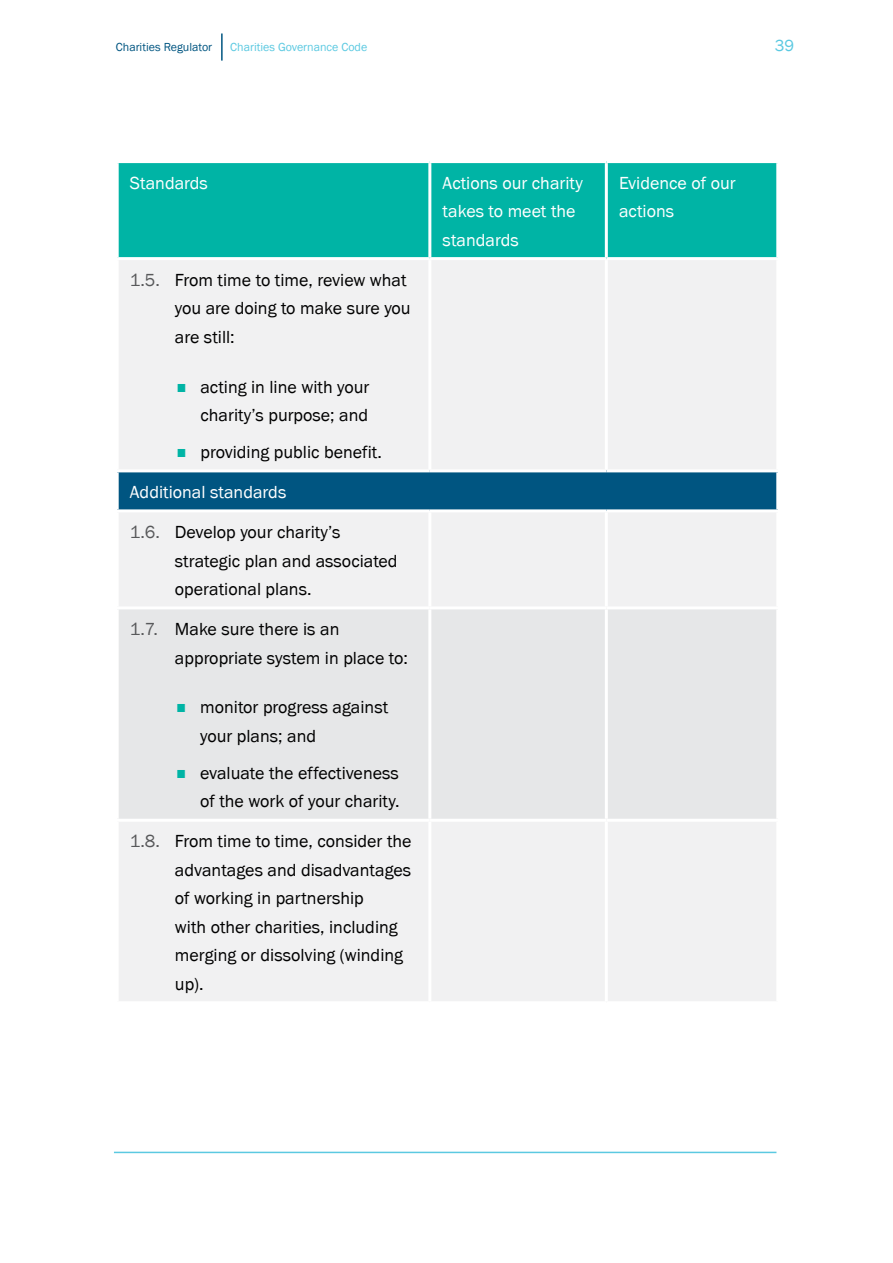
<style>
.page{position:relative;width:893px;height:1263px;background:#fff}
.page>*{position:absolute;margin:0;border:0;box-sizing:border-box;transform-origin:0 0}
.t1{font:18px/28.5px "Franklin Got Itc TEE";color:#000}
.t2{font:18px/28.5px "Franklin Got Itc TEE";color:#fff}
.t3{font:16.5px "Franklin Gothic";color:#5bc9e1}
.t4{font:12px "Franklin Gothic";color:#5bc9e1}
.t5{font:12px "Franklin Gothic";color:#005581}
.t6{font:6.75px "Helvetica";color:#00b4a5;scale:1.11 1}
.s1{color:#58595b}
</style>
<div class="page">
<hr style="left:221px;top:33px;width:2px;height:28px;background:#005581">
<hr style="left:114px;top:1152px;width:662px;height:1px;background:#5bc9e1">
<div style="left:117px;top:259px;width:313px;height:212px;background:#f1f1f2"></div>
<div style="left:430px;top:259px;width:176px;height:212px;background:#f1f1f2"></div>
<div style="left:606px;top:259px;width:172px;height:212px;background:#f1f1f2"></div>
<div style="left:117px;top:511px;width:313px;height:97px;background:#f1f1f2"></div>
<div style="left:430px;top:511px;width:176px;height:97px;background:#f1f1f2"></div>
<div style="left:606px;top:511px;width:172px;height:97px;background:#f1f1f2"></div>
<div style="left:117px;top:820px;width:313px;height:183px;background:#f1f1f2"></div>
<div style="left:430px;top:820px;width:176px;height:183px;background:#f1f1f2"></div>
<div style="left:606px;top:820px;width:172px;height:183px;background:#f1f1f2"></div>
<hr style="left:428px;top:260px;width:3px;height:209px;background:#fff">
<hr style="left:605px;top:260px;width:3px;height:209px;background:#fff">
<div style="left:430px;top:162px;width:176px;height:97px;background:#00b4a5"></div>
<div style="left:117px;top:162px;width:313px;height:97px;background:#00b4a5"></div>
<hr style="left:428px;top:163px;width:3px;height:94px;background:#fff">
<div style="left:606px;top:162px;width:172px;height:97px;background:#00b4a5"></div>
<hr style="left:605px;top:163px;width:3px;height:94px;background:#fff">
<hr style="left:116px;top:1001px;width:314px;height:3px;background:#fff">
<hr style="left:430px;top:1001px;width:176px;height:3px;background:#fff">
<hr style="left:606px;top:1001px;width:173px;height:3px;background:#fff">
<div style="left:117px;top:471px;width:661px;height:40px;background:#005581"></div>
<div style="left:117px;top:608px;width:313px;height:212px;background:#e6e7e8"></div>
<div style="left:430px;top:608px;width:176px;height:212px;background:#e6e7e8"></div>
<div style="left:606px;top:608px;width:172px;height:212px;background:#e6e7e8"></div>
<hr style="left:116px;top:260px;width:3px;height:209px;background:#fff">
<hr style="left:776px;top:260px;width:3px;height:209px;background:#fff">
<hr style="left:116px;top:469px;width:314px;height:3px;background:#fff">
<hr style="left:116px;top:472px;width:3px;height:37px;background:#fff">
<hr style="left:430px;top:469px;width:176px;height:3px;background:#fff">
<hr style="left:606px;top:469px;width:173px;height:3px;background:#fff">
<hr style="left:776px;top:472px;width:3px;height:37px;background:#fff">
<hr style="left:116px;top:509px;width:314px;height:3px;background:#fff">
<hr style="left:116px;top:512px;width:3px;height:94px;background:#fff">
<hr style="left:430px;top:509px;width:176px;height:3px;background:#fff">
<hr style="left:428px;top:512px;width:3px;height:94px;background:#fff">
<hr style="left:606px;top:509px;width:173px;height:3px;background:#fff">
<hr style="left:605px;top:512px;width:3px;height:94px;background:#fff">
<hr style="left:776px;top:512px;width:3px;height:94px;background:#fff">
<hr style="left:116px;top:606px;width:314px;height:3px;background:#fff">
<hr style="left:116px;top:609px;width:3px;height:210px;background:#fff">
<hr style="left:430px;top:606px;width:176px;height:3px;background:#fff">
<hr style="left:428px;top:609px;width:3px;height:210px;background:#fff">
<hr style="left:606px;top:606px;width:173px;height:3px;background:#fff">
<hr style="left:605px;top:609px;width:3px;height:210px;background:#fff">
<hr style="left:776px;top:609px;width:3px;height:210px;background:#fff">
<hr style="left:116px;top:819px;width:314px;height:3px;background:#fff">
<hr style="left:116px;top:822px;width:3px;height:179px;background:#fff">
<hr style="left:430px;top:819px;width:176px;height:3px;background:#fff">
<hr style="left:428px;top:822px;width:3px;height:179px;background:#fff">
<hr style="left:606px;top:819px;width:173px;height:3px;background:#fff">
<hr style="left:605px;top:822px;width:3px;height:179px;background:#fff">
<hr style="left:776px;top:822px;width:3px;height:179px;background:#fff">
<hr style="left:116px;top:160px;width:314px;height:3px;background:#fff">
<hr style="left:116px;top:163px;width:3px;height:94px;background:#fff">
<hr style="left:430px;top:160px;width:176px;height:3px;background:#fff">
<hr style="left:606px;top:160px;width:173px;height:3px;background:#fff">
<hr style="left:776px;top:163px;width:3px;height:94px;background:#fff">
<hr style="left:116px;top:257px;width:314px;height:3px;background:#fff">
<hr style="left:430px;top:257px;width:176px;height:3px;background:#fff">
<hr style="left:606px;top:257px;width:173px;height:3px;background:#fff">
<p class="t5" style="left:116px;top:39px;width:98px">Charities Regulator</p>
<p class="t4" style="left:230px;top:39px;width:139px">Charities Governance Code</p>
<p class="t3" style="left:775px;top:35px;width:21px">39</p>
<p class="t2" style="left:130px;top:169px;width:80px">Standards</p>
<p class="t2" style="left:443px;top:169px;width:142px">Actions our charity takes to meet the standards</p>
<p class="t2" style="left:619px;top:169px;width:118px">Evidence of our actions</p>
<p class="t1" style="left:175px;top:266px;width:237px;text-indent:-45px"><span class="s1">1.5.</span> From time to time, review what you are doing to make sure you are still:</p>
<p class="t6" style="left:178px;top:382px;width:8px">█</p>
<p class="t1" style="left:200px;top:373px;width:171px">acting in line with your charity’s purpose; and</p>
<p class="t6" style="left:178px;top:448px;width:8px">█</p>
<p class="t1" style="left:200px;top:438px;width:183px">providing public benefit.</p>
<p class="t2" style="left:130px;top:478px;width:158px">Additional standards</p>
<p class="t1" style="left:175px;top:518px;width:224px;text-indent:-45px"><span class="s1">1.6.</span> Develop your charity’s strategic plan and associated operational plans.</p>
<p class="t1" style="left:175px;top:615px;width:234px;text-indent:-45px"><span class="s1">1.7.</span> Make sure there is an appropriate system in place to:</p>
<p class="t6" style="left:178px;top:703px;width:8px">█</p>
<p class="t1" style="left:200px;top:693px;width:190px">monitor progress against your plans; and</p>
<p class="t6" style="left:178px;top:768px;width:8px">█</p>
<p class="t1" style="left:200px;top:759px;width:201px">evaluate the effectiveness of the work of your charity.</p>
<p class="t1" style="left:175px;top:827px;width:238px;text-indent:-45px"><span class="s1">1.8.</span> From time to time, consider the advantages and disadvantages of working in partnership<br>with other charities, including merging or dissolving (winding up).</p>
</div>
